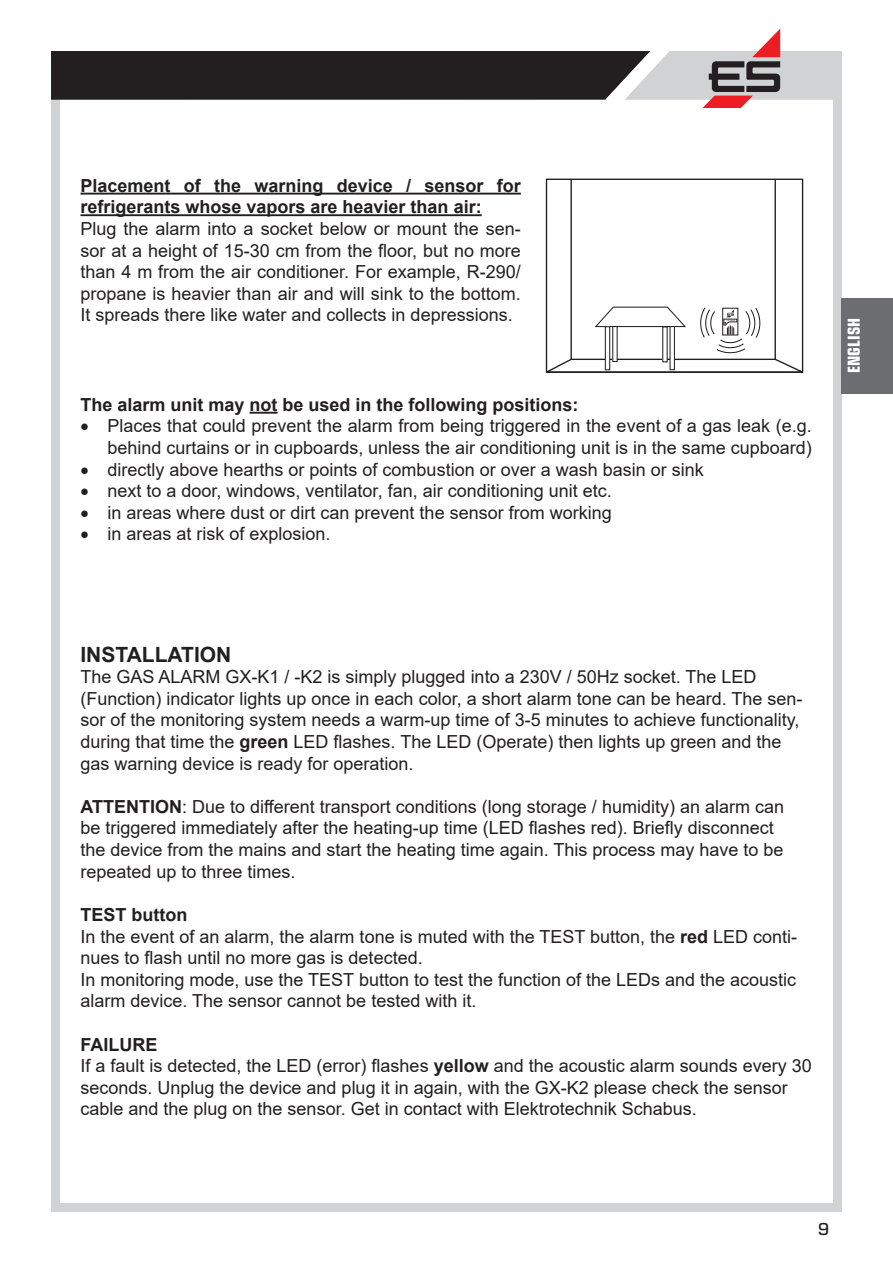
<style>
.page{position:relative;width:893px;height:1263px;background:#fff}
.page>*{position:absolute;margin:0;border:0;box-sizing:border-box;transform-origin:0 0}
.t1{font:700 21px "Arial";color:#231f20}
.t2{font:18px/21.6px "Arial";color:#231f20}
.t3{font:700 18px/21.6px "Arial";color:#231f20}
.t4{font:18px "Eurostile Con Hea";color:#fff}
.t5{font:500 18px "Eurostile";color:#231f20}
.s1{font-weight:700}
</style>
<div class="page">
<div style="left:51px;top:51px;width:791px;height:1161px;border:9px solid #d1d2d4"></div>
<svg style="left:51px;top:29px;width:791px;height:79px"></svg>
<div style="left:842px;top:298px;width:51px;height:95px;background:#6c6d70"></div>
<div style="left:546px;top:179px;width:257px;height:194px;border:1px solid #231f20"></div>
<hr style="left:570px;top:179px;width:2px;height:180px;background:#231f20">
<hr style="left:774px;top:179px;width:2px;height:180px;background:#231f20">
<svg style="left:546px;top:306px;width:257px;height:67px"></svg>
<hr style="left:80px;top:193px;width:441px;height:2px;background:#231f20">
<hr style="left:80px;top:214px;width:402px;height:2px;background:#231f20">
<hr style="left:250px;top:412px;width:28px;height:2px;background:#231f20">
<p class="t3" style="left:80px;top:175px;width:442px">Placement of the warning device / sensor for refrigerants whose vapors are heavier than air:</p>
<p class="t2" style="left:80px;top:218px;width:442px;text-align:justify">Plug the alarm into a socket below or mount the sen&shy;sor at a height of 15-30 cm from the floor, but no more than 4 m from the air conditioner. For example, R-290/ propane is heavier than air and will sink to the bottom.<br>It spreads there like water and collects in depressions.</p>
<p class="t3" style="left:80px;top:394px;width:500px">The alarm unit may not be used in the following positions:</p>
<p class="t2" style="left:80px;top:415px;width:733px;text-align:right">• Places that could prevent the alarm from being triggered in the event of a gas leak (e.g. behind curtains or in cupboards, unless the air conditioning unit is in the same cupboard)</p>
<p class="t2" style="left:80px;top:458px;width:625px">• directly above hearths or points of combustion or over a wash basin or sink</p>
<p class="t2" style="left:80px;top:480px;width:533px">• next to a door, windows, ventilator, fan, air conditioning unit etc.</p>
<p class="t2" style="left:80px;top:502px;width:533px">• in areas where dust or dirt can prevent the sensor from working</p>
<p class="t2" style="left:80px;top:523px;width:252px">• in areas at risk of explosion.</p>
<p class="t4" style="left:841px;top:373px;width:56px;rotate:-90deg">ENGLISH</p>
<p class="t1" style="left:80px;top:639px;width:152px">INSTALLATION</p>
<p class="t2" style="left:80px;top:666px;width:724px">The GAS ALARM GX-K1 / -K2 is simply plugged into a 230V / 50Hz socket. The LED (Function) indicator lights up once in each color, a short alarm tone can be heard. The sen&shy;sor of the monitoring system needs a warm-up time of 3-5 minutes to achieve functionality, during that time the <span class="s1">green</span> LED flashes. The LED (Operate) then lights up green and the gas warning device is ready for operation.</p>
<p class="t2" style="left:80px;top:796px;width:705px"><span class="s1">ATTENTION</span>: Due to different transport conditions (long storage / humidity) an alarm can be triggered immediately after the heating-up time (LED flashes red). Briefly disconnect the device from the mains and start the heating time again. This process may have to be repeated up to three times.</p>
<p class="t2" style="left:80px;top:904px;width:718px"><span class="s1">TEST button<br></span>In the event of an alarm, the alarm tone is muted with the TEST button, the <span class="s1">red</span> LED conti&shy;nues to flash until no more gas is detected.<br>In monitoring mode, use the TEST button to test the function of the LEDs and the acoustic alarm device. The sensor cannot be tested with it.</p>
<p class="t2" style="left:80px;top:1033px;width:733px"><span class="s1">FAILURE<br></span>If a fault is detected, the LED (error) flashes <span class="s1">yellow</span> and the acoustic alarm sounds every 30 seconds. Unplug the device and plug it in again, with the GX-K2 please check the sensor cable and the plug on the sensor. Get in contact with Elektrotechnik Schabus.</p>
<p class="t5" style="left:818px;top:1216px;width:13px">9</p>
</div>
